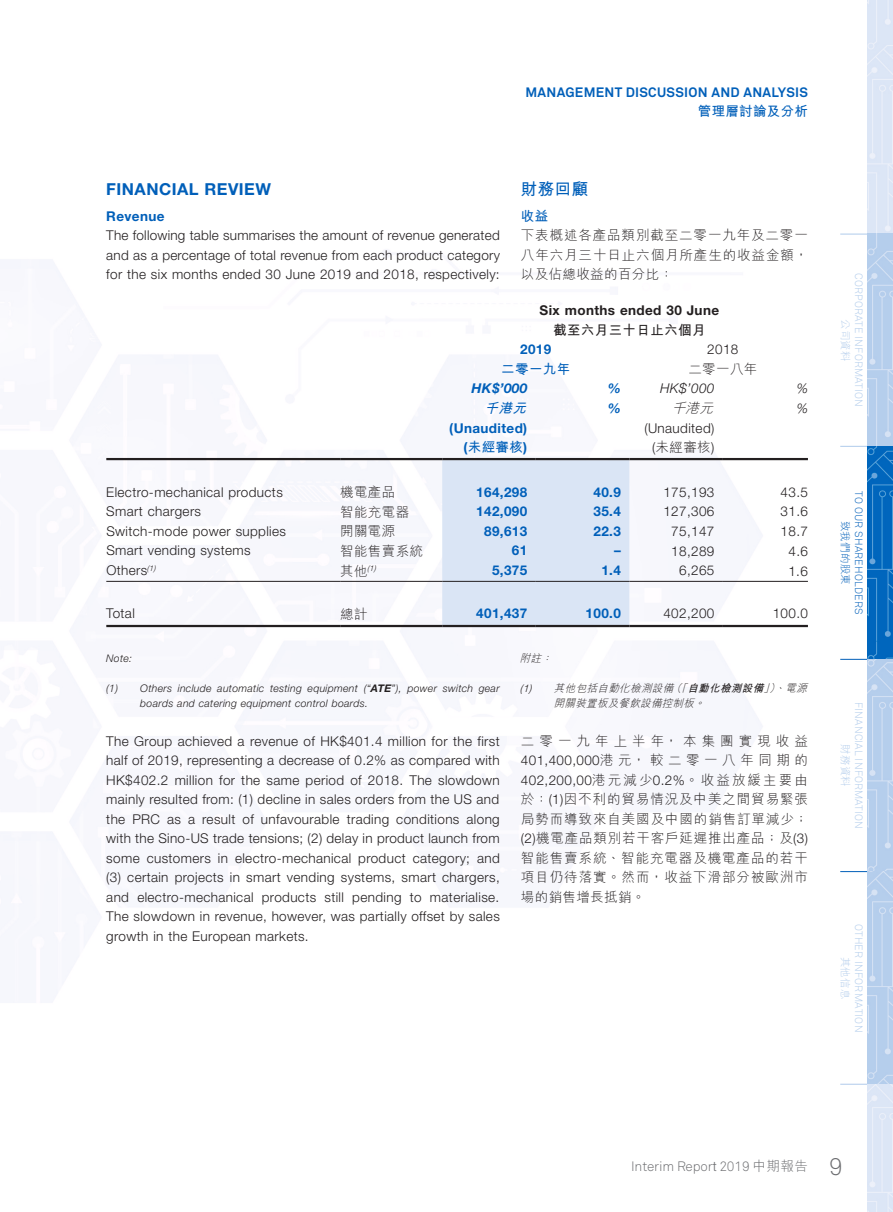
<style>
.page{position:relative;width:893px;height:1212px;background:#fff}
.page>*{position:absolute;margin:0;border:0;box-sizing:border-box;transform-origin:0 0}
.t1{font:700 16.5px "Helvetica Neue LT Std";letter-spacing:.03em;color:#005fb9}
.t2{font:700 16.5px "M Hei HK";color:#005fb9}
.t3{font:300 13.5px/19.5px "Helvetica Neue LT Std";letter-spacing:.03em;color:#231f20;text-align:justify}
.t4{font:300 13.5px/19.5px "M Hei HK";letter-spacing:.07em;color:#231f20;text-align:justify}
.t5{font:700 13.5px "Helvetica Neue LT Std";letter-spacing:.03em;color:#005fb9}
.t6{font:300 13.5px/19.5px "M Hei HK";letter-spacing:.375em;color:#231f20}
.t7{font:700 13.5px "Akkurat Pro";letter-spacing:.02em;color:#005fb9}
.t8{font:13.5px "Akkurat Light Pro";letter-spacing:-.01em;color:#6c6d70}
.t9{font:700 13.5px "M Hei HK";letter-spacing:.03em;color:#005fb9}
.t10{font:700 13.5px "Helvetica Neue LT Std";letter-spacing:.03em;color:#231f20}
.t11{font:700 13.5px "M Hei HK";letter-spacing:.03em;color:#231f20}
.t12{font:italic 700 13.5px "Helvetica Neue LT Std";color:#005fb9}
.t13{font:italic 300 13.5px "Helvetica Neue LT Std";color:#231f20}
.t14{font:italic 700 13.5px "M Hei HK";color:#005fb9}
.t15{font:italic 300 13.5px "M Hei HK";color:#231f20}
.t16{font:italic 300 10.5px/15px "Helvetica Neue LT Std";letter-spacing:.03em;color:#231f20}
.t17{font:10.5px "Akkurat Light Pro";letter-spacing:.02em;color:#b0cbeb}
.t18{font:italic 300 10.5px/15px "M Hei HK";color:#231f20}
.t19{font:10.5px "Akkurat Light Pro";letter-spacing:.02em;color:#005fb9}
.t20{font:300 10.5px "M Hei HK";letter-spacing:.02em;color:#b0cbeb}
.t21{font:300 10.5px "M Hei HK";letter-spacing:.02em;color:#005fb9}
.t22{font:italic 300 7.8px "Helvetica Neue LT Std";color:#231f20}
.s1{font-family:"Helvetica Neue LT Std"}
.s2{font-family:"M Hei HK";font-style:normal;font-size:13.5px}
.s3{font-weight:700}
.s4{font-family:"M Hei HK"}
.s5{font-family:"Helvetica Neue LT Std";font-weight:300}
.s6{font-family:"M Hei HK";font-weight:300}
.s7{font-size:24px}
</style>
<div class="page">
<hr style="left:840px;top:871px;width:53px;height:1px;background:#005fb9">
<hr style="left:840px;top:1084px;width:53px;height:1px;background:#b0cbeb">
<hr style="left:840px;top:659px;width:53px;height:1px;background:#005fb9">
<hr style="left:840px;top:446px;width:53px;height:1px;background:#b0cbeb">
<hr style="left:840px;top:234px;width:53px;height:1px;background:#b0cbeb">
<img style="left:867px;top:0;width:26px;height:1212px">
<div style="left:442px;top:460px;width:187px;height:165px;background:#dae5f5"></div>
<hr style="left:106px;top:458px;width:234px;height:2px;background:#231f20">
<hr style="left:340px;top:458px;width:102px;height:2px;background:#231f20">
<hr style="left:442px;top:458px;width:94px;height:2px;background:#231f20">
<hr style="left:536px;top:458px;width:93px;height:2px;background:#231f20">
<hr style="left:629px;top:458px;width:94px;height:2px;background:#231f20">
<hr style="left:723px;top:458px;width:85px;height:2px;background:#231f20">
<hr style="left:106px;top:581px;width:234px;height:1px;background:#231f20">
<hr style="left:340px;top:581px;width:102px;height:1px;background:#231f20">
<hr style="left:442px;top:581px;width:94px;height:1px;background:#231f20">
<hr style="left:536px;top:581px;width:93px;height:1px;background:#231f20">
<hr style="left:629px;top:581px;width:94px;height:1px;background:#231f20">
<hr style="left:723px;top:581px;width:85px;height:1px;background:#231f20">
<hr style="left:106px;top:625px;width:234px;height:2px;background:#231f20">
<hr style="left:340px;top:625px;width:102px;height:2px;background:#231f20">
<hr style="left:442px;top:625px;width:94px;height:2px;background:#231f20">
<hr style="left:536px;top:625px;width:93px;height:2px;background:#231f20">
<hr style="left:629px;top:625px;width:94px;height:2px;background:#231f20">
<hr style="left:723px;top:625px;width:85px;height:2px;background:#231f20">
<p class="t7" style="left:525px;top:83px;width:284px">MANAGEMENT DISCUSSION AND ANALYSIS</p>
<p class="t9" style="left:698px;top:101px;width:111px">管理層討論及分析</p>
<p class="t1" style="left:106px;top:179px;width:152px">Financial Review</p>
<p class="t5" style="left:106px;top:207px;width:60px">Revenue</p>
<p class="t3" style="left:106px;top:225px;width:395px">The following table summarises the amount of revenue generated and as a percentage of total revenue from each product category for the six months ended 30 June 2019 and 2018, respectively:</p>
<p class="t2" style="left:521px;top:177px;width:69px">財務回顧</p>
<p class="t9" style="left:521px;top:206px;width:29px">收益</p>
<p class="t4" style="left:521px;top:225px;width:288px">下表概述各產品類別截至二零一九年及二零一八年六月三十日止六個月所產生的收益金額，以及佔總收益的百分比：</p>
<p class="t10" style="left:540px;top:302px;width:181px">Six months ended 30 June</p>
<p class="t11" style="left:553px;top:320px;width:154px">截至六月三十日止六個月</p>
<p class="t5" style="left:520px;top:341px;width:33px">2019</p>
<p class="t3" style="left:707px;top:339px;width:33px">2018</p>
<p class="t9" style="left:501px;top:359px;width:71px">二零一九年</p>
<p class="t4" style="left:688px;top:359px;width:71px">二零一八年</p>
<p class="t12" style="left:471px;top:380px;width:57px">HK$’000</p>
<p class="t12" style="left:608px;top:380px;width:15px">%</p>
<p class="t13" style="left:660px;top:380px;width:56px">HK$’000</p>
<p class="t13" style="left:797px;top:380px;width:13px">%</p>
<p class="t14" style="left:485px;top:398px;width:47px">千港元</p>
<p class="t12" style="left:608px;top:399px;width:15px">%</p>
<p class="t15" style="left:672px;top:399px;width:48px">千港元</p>
<p class="t13" style="left:797px;top:400px;width:13px">%</p>
<p class="t5" style="left:449px;top:419px;width:80px">(unaudited)</p>
<p class="t3" style="left:644px;top:418px;width:72px">(Unaudited)</p>
<p class="t9" style="left:463px;top:437px;width:65px"><span class="s1">(</span>未經審核<span class="s1">)</span></p>
<p class="t4" style="left:652px;top:437px;width:64px"><span class="s1">(</span>未經審核<span class="s1">)</span></p>
<p class="t3" style="left:106px;top:482px;width:178px">Electro-mechanical products</p>
<p class="t4" style="left:340px;top:482px;width:57px">機電產品</p>
<p class="t5" style="left:476px;top:484px;width:53px">164,298</p>
<p class="t5" style="left:593px;top:484px;width:29px">40.9</p>
<p class="t3" style="left:663px;top:482px;width:53px">175,193</p>
<p class="t3" style="left:780px;top:482px;width:29px">43.5</p>
<p class="t3" style="left:106px;top:502px;width:96px">Smart chargers</p>
<p class="t4" style="left:340px;top:502px;width:71px">智能充電器</p>
<p class="t5" style="left:476px;top:503px;width:53px">142,090</p>
<p class="t5" style="left:593px;top:503px;width:29px">35.4</p>
<p class="t3" style="left:663px;top:502px;width:53px">127,306</p>
<p class="t3" style="left:781px;top:502px;width:29px">31.6</p>
<p class="t3" style="left:106px;top:521px;width:181px">Switch-mode power supplies</p>
<p class="t4" style="left:340px;top:521px;width:57px">開關電源</p>
<p class="t5" style="left:484px;top:523px;width:45px">89,613</p>
<p class="t5" style="left:593px;top:523px;width:29px">22.3</p>
<p class="t3" style="left:671px;top:521px;width:45px">75,147</p>
<p class="t3" style="left:781px;top:521px;width:29px">18.7</p>
<p class="t3" style="left:106px;top:540px;width:146px">Smart vending systems</p>
<p class="t4" style="left:340px;top:541px;width:84px">智能售賣系統</p>
<p class="t5" style="left:512px;top:542px;width:17px">61</p>
<p class="t5" style="left:614px;top:542px;width:8px">–</p>
<p class="t3" style="left:671px;top:541px;width:45px">18,289</p>
<p class="t3" style="left:788px;top:541px;width:21px">4.6</p>
<p class="t3" style="left:106px;top:561px;width:51px">Others<sup>(1)</sup></p>
<p class="t22" style="left:340px;top:563px;width:37px"><span class="s2">其他</span>(1)</p>
<p class="t5" style="left:492px;top:562px;width:37px">5,375</p>
<p class="t5" style="left:601px;top:562px;width:21px">1.4</p>
<p class="t3" style="left:679px;top:560px;width:37px">6,265</p>
<p class="t3" style="left:788px;top:561px;width:21px">1.6</p>
<p class="t3" style="left:106px;top:604px;width:30px">Total</p>
<p class="t4" style="left:340px;top:604px;width:29px">總計</p>
<p class="t5" style="left:476px;top:605px;width:53px">401,437</p>
<p class="t5" style="left:586px;top:605px;width:37px">100.0</p>
<p class="t3" style="left:663px;top:604px;width:53px">402,200</p>
<p class="t3" style="left:773px;top:604px;width:37px">100.0</p>
<p class="t16" style="left:106px;top:650px;width:27px">Note:</p>
<p class="t16" style="left:140px;top:680px;width:361px;text-indent:-34px">(1) Others include automatic testing equipment (“<span class="s3">ATE</span>”), power switch gear boards and catering equipment control boards.</p>
<p class="t3" style="left:106px;top:731px;width:395px">The Group achieved a revenue of HK$401.4 million for the first half of 2019, representing a decrease of 0.2% as compared with HK$402.2 million for the same period of 2018. The slowdown mainly resulted from: (1) decline in sales orders from the US and the PRC as a result of unfavourable trading conditions along with the Sino-US trade tensions; (2) delay in product launch from some customers in electro-mechanical product category; and (3) certain projects in smart vending systems, smart chargers, and electro-mechanical products still pending to materialise.<br>The slowdown in revenue, however, was partially offset by sales growth in the European markets.</p>
<p class="t18" style="left:520px;top:650px;width:37px">附註：</p>
<p class="t18" style="left:554px;top:680px;width:258px;text-indent:-34px"><span class="s1">(1)</span> 其他包括自動化檢測設備（「<span class="s3">自動化檢測設備</span>」）、電源開關裝置板及餐飲設備控制板。</p>
<p class="t6" style="left:521px;top:730px;width:289px">二零一九年上半年，本集團實現收益<br><span class="s1">401,400,000</span>港元，較二零一八年同期的</p>
<p class="t3" style="left:521px;top:770px;width:289px">402,200,00<span class="s4">港元減少</span>0.2%<span class="s4">。收益放緩主要由</span></p>
<p class="t4" style="left:521px;top:789px;width:289px">於：<span class="s1">(1)</span>因不利的貿易情況及中美之間貿易緊張局勢而導致來自美國及中國的銷售訂單減少；<span class="s1">(2)</span>機電產品類別若干客戶延遲推出產品；及<span class="s1">(3)</span>智能售賣系統、智能充電器及機電產品的若干項目仍待落實。然而，收益下滑部分被歐洲市場的銷售增長抵銷。</p>
<p class="t17" style="left:865px;top:273px;width:135px;rotate:90deg">Corporate Information</p>
<p class="t20" style="left:853px;top:319px;width:44px;rotate:90deg">公司資料</p>
<p class="t19" style="left:865px;top:491px;width:125px;rotate:90deg">TO OUR SHAREHOLDERS</p>
<p class="t21" style="left:853px;top:521px;width:66px;rotate:90deg">致我們的股東</p>
<p class="t17" style="left:865px;top:702px;width:127px;rotate:90deg">FINANCIAL INFORMATION</p>
<p class="t20" style="left:853px;top:744px;width:44px;rotate:90deg">財務資料</p>
<p class="t17" style="left:865px;top:924px;width:110px;rotate:90deg">Oth er Information</p>
<p class="t20" style="left:853px;top:957px;width:44px;rotate:90deg">其他信息</p>
<p class="t8" style="left:631px;top:1158px;width:213px">Interim Repor<span class="s5">t</span> 2019 <span class="s6">中期報告</span> <span class="s7">9</span></p>
</div>
